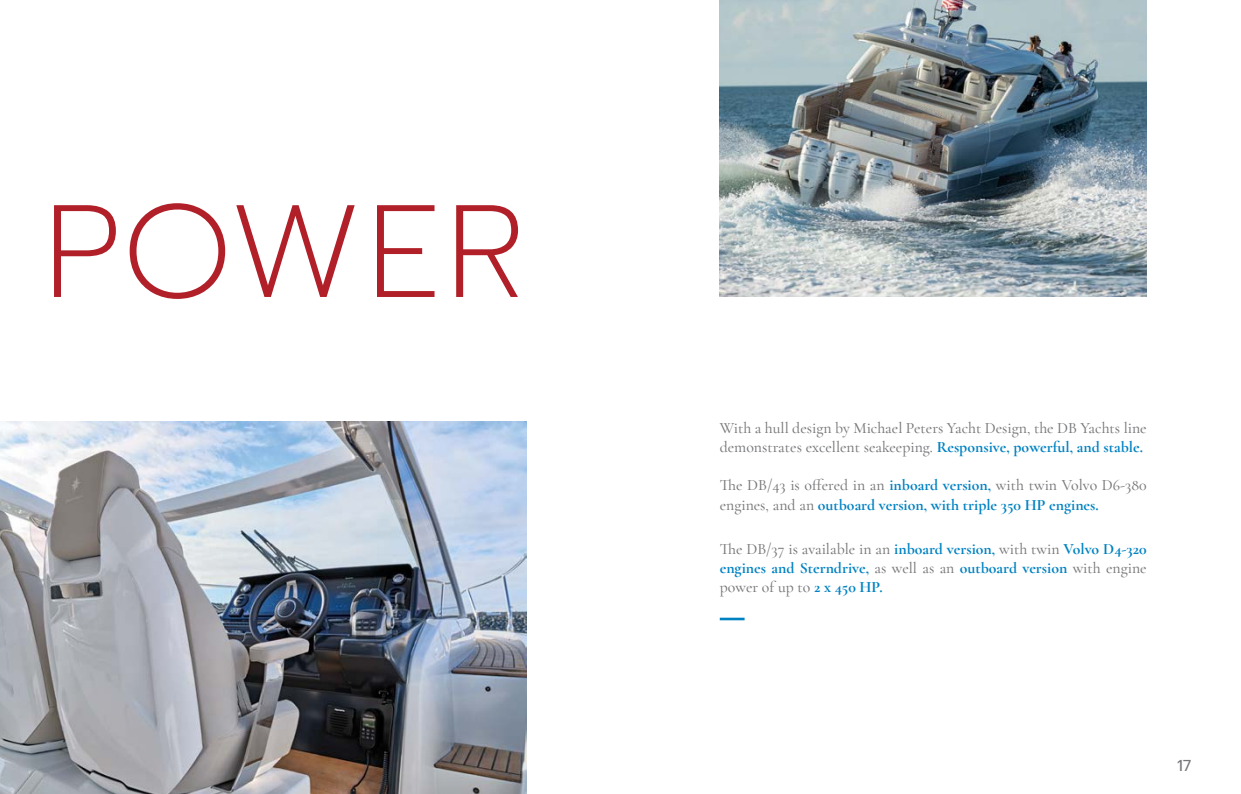
<style>
.page{position:relative;width:1241px;height:794px;background:#fff}
.page>*{position:absolute;margin:0;border:0;box-sizing:border-box;transform-origin:0 0}
.t1{font:200 131.25px "Prompt";letter-spacing:.025em;color:#b12029}
.t2{font:700 15.75px/19.2px "Cormorant Garamond";color:#0082c2}
.t3{font:500 15.75px/19.2px "Cormorant Garamond";color:#76777a}
.t4{font:15.75px "Prompt";color:#76777a}
.s1{font-weight:700;color:#0082c2}
.s2{font-weight:500;color:#76777a}
</style>
<div class="page">
<img style="left:0;top:422px;width:526px;height:372px">
<img style="left:719px;top:0;width:427px;height:297px">
<hr style="left:719px;top:617px;width:25px;height:3px;background:#0082c2">
<h1 class="t1" style="left:44px;top:161px;width:482px">POWER</h1>
<p class="t3" style="left:719px;top:418px;width:428px">With a hull design by Michael Peters Yacht Design, the DB Yachts line demonstrates excellent seakeeping. <span class="s1">Responsive, powerful, and stable.</span></p>
<p class="t2" style="left:719px;top:475px;width:428px"><span class="s2">The DB/43 is offered in an</span> inboard version, <span class="s2">with twin Volvo D6-380 engines, and an</span> outboard version, with triple 350 HP engines.</p>
<p class="t2" style="left:719px;top:539px;width:428px;text-align:justify"><span class="s2">The DB/37 is available in an</span> inboard version, <span class="s2">with twin</span> Volvo D4-320 engines and Sterndrive, <span class="s2">as well as an</span> outboard version <span class="s2">with engine power of up to</span> 2 x 450 HP.</p>
<p class="t4" style="left:1176px;top:754px;width:16px">17</p>
</div>
